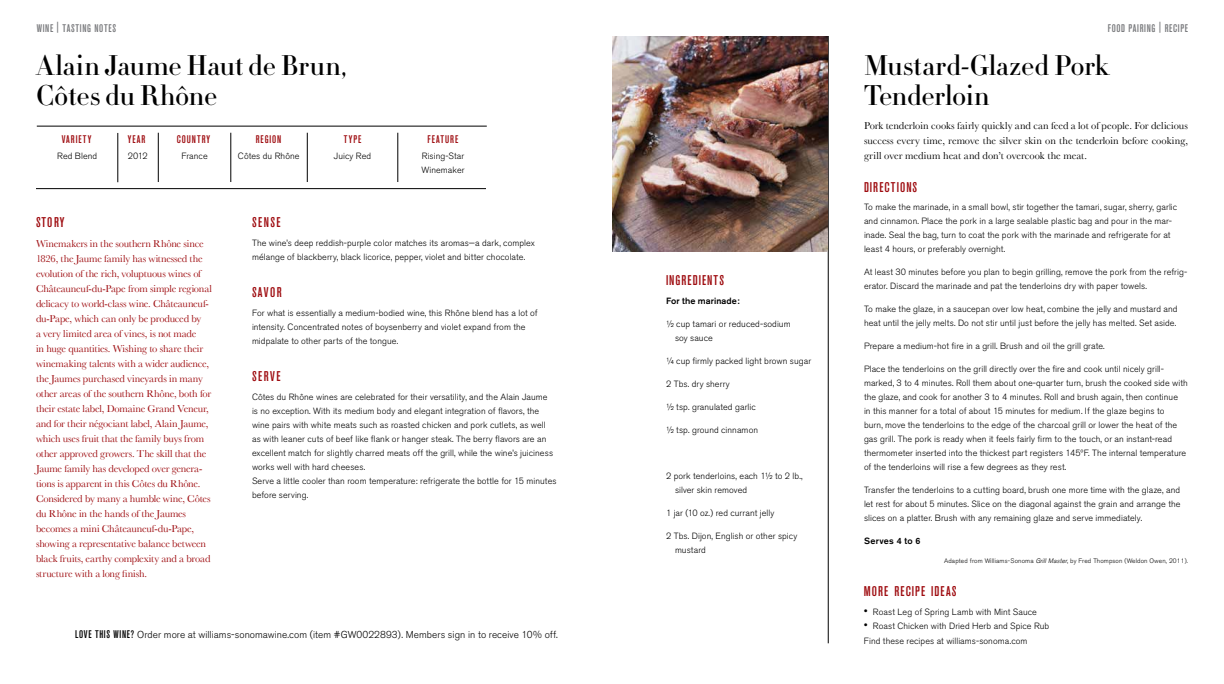
<style>
.page{position:relative;width:1224px;height:684px;background:#fff}
.page>*{position:absolute;margin:0;border:0;box-sizing:border-box;transform-origin:0 0}
.t1{font:28px/30px "Didot HTF M16 Medium";letter-spacing:-.01em;color:#000}
.t2{font:500 condensed 14px "Akzidenz Grotesk BE";letter-spacing:.08em;color:#9e0b0f}
.t3{font:500 condensed 11px "Akzidenz Grotesk BE";letter-spacing:.06em;color:#77787b}
.t4{font:500 condensed 11px "Akzidenz Grotesk BE";letter-spacing:.09em;color:#9e0b0f}
.t5{font:10.5px/15px "Baskerville";letter-spacing:-.015em;color:#9e0b0f}
.t6{font:10.5px/15px "Baskerville";color:#000;text-align:justify}
.t7{font:300 10px "Akzidenz Grotesk BE";letter-spacing:.005em;color:#000}
.t8{font:300 9px/14px "Akzidenz Grotesk BE";letter-spacing:.01em;color:#000}
.t9{font:500 9px "Akzidenz Grotesk BE";letter-spacing:.015em;color:#000}
.t10{font:500 9px "Akzidenz Grotesk BE";letter-spacing:.035em;color:#000}
.t11{font:300 6.5px "Akzidenz Grotesk BE";letter-spacing:.02em;color:#000}
.s1{font-weight:500;font-stretch:condensed;font-size:11px}
.s2{font-family:"Akzidenz Grotesk";font-style:italic}
.s3{font-size:12px}
</style>
<div class="page">
<hr style="left:398px;top:133px;width:1px;height:49px;background:#000">
<hr style="left:118px;top:133px;width:1px;height:49px;background:#000">
<hr style="left:158px;top:133px;width:1px;height:49px;background:#000">
<hr style="left:231px;top:133px;width:1px;height:49px;background:#000">
<hr style="left:307px;top:133px;width:1px;height:49px;background:#000">
<hr style="left:37px;top:126px;width:450px;height:1px;background:#000">
<hr style="left:36px;top:188px;width:450px;height:1px;background:#000">
<hr style="left:828px;top:36px;width:1px;height:607px;background:#000">
<img style="left:612px;top:36px;width:216px;height:216px">
<p class="t3" style="left:37px;top:22px;width:81px">WINE | TASTING NOTES</p>
<h1 class="t1" style="left:36px;top:51px;width:312px">Alain Jaume Haut de Brun,<br>Côtes du Rhône</h1>
<p class="t4" style="left:62px;top:133px;width:31px">VARIETY</p>
<p class="t4" style="left:128px;top:133px;width:19px">YEAR</p>
<p class="t4" style="left:177px;top:133px;width:35px">COUNTRY</p>
<p class="t4" style="left:256px;top:133px;width:27px">REGION</p>
<p class="t4" style="left:344px;top:133px;width:19px">TYPE</p>
<p class="t4" style="left:428px;top:133px;width:32px">FEATURE</p>
<p class="t8" style="left:57px;top:149px;width:42px">Red Blend</p>
<p class="t8" style="left:128px;top:149px;width:22px">2012</p>
<p class="t8" style="left:181px;top:149px;width:28px">France</p>
<p class="t8" style="left:238px;top:149px;width:63px">Côtes du Rhône</p>
<p class="t8" style="left:334px;top:149px;width:39px">Juicy Red</p>
<p class="t8" style="left:421px;top:149px;width:45px">Rising-Star<br>Winemaker</p>
<h2 class="t2" style="left:36px;top:214px;width:30px">STORY</h2>
<p class="t5" style="left:36px;top:235px;width:177px">Winemakers in the southern Rhône since 1826, the Jaume family has witnessed the evolution of the rich, voluptuous wines of Châteauneuf-du-Pape from simple regional delicacy to world-class wine. Châteauneuf&shy;du-Pape, which can only be produced by<br>a very limited area of vines, is not made<br>in huge quantities. Wishing to share their winemaking talents with a wider audience, the Jaumes purchased vineyards in many other areas of the southern Rhône, both for their estate label, Domaine Grand Veneur, and for their négociant label, Alain Jaume, which uses fruit that the family buys from other approved growers. The skill that the Jaume family has developed over genera&shy;tions is apparent in this Côtes du Rhône.<br>Considered by many a humble wine, Côtes du Rhône in the hands of the Jaumes becomes a mini Châteauneuf-du-Pape, showing a representative balance between black fruits, earthy complexity and a broad structure with a long finish.</p>
<h2 class="t2" style="left:252px;top:214px;width:30px">SENSE</h2>
<p class="t8" style="left:252px;top:236px;width:284px">The wine’s deep reddish-purple color matches its aromas—a dark, complex mélange of blackberry, black licorice, pepper, violet and bitter chocolate.</p>
<h2 class="t2" style="left:252px;top:284px;width:31px">SAVOR</h2>
<p class="t8" style="left:252px;top:306px;width:287px">For what is essentially a medium-bodied wine, this Rhône blend has a lot of intensity. Concentrated notes of boysenberry and violet expand from the midpalate to other parts of the tongue.</p>
<h2 class="t2" style="left:252px;top:368px;width:30px">SERVE</h2>
<p class="t8" style="left:252px;top:390px;width:306px">Côtes du Rhône wines are celebrated for their versatility, and the Alain Jaume<br>is no exception. With its medium body and elegant integration of flavors, the wine pairs with white meats such as roasted chicken and pork cutlets, as well as with leaner cuts of beef like flank or hanger steak. The berry flavors are an excellent match for slightly charred meats off the grill, while the wine’s juiciness works well with hard cheeses.<br>Serve a little cooler than room temperature: refrigerate the bottle for 15 minutes before serving.</p>
<p class="t7" style="left:75px;top:629px;width:484px"><span class="s1">LOVE THIS WINE?</span> Order more at williams-sonomawine.com (item #GW0022893). Members sign in to receive 10% off.</p>
<h2 class="t2" style="left:666px;top:272px;width:60px">INGREDIENTS</h2>
<p class="t9" style="left:666px;top:295px;width:75px">For the marinade:</p>
<p class="t8" style="left:675px;top:317px;width:117px;text-indent:-9px">½ cup tamari or reduced-sodium soy sauce</p>
<p class="t8" style="left:666px;top:354px;width:147px">¼ cup firmly packed light brown sugar</p>
<p class="t8" style="left:666px;top:377px;width:65px">2 Tbs. dry sherry</p>
<p class="t8" style="left:666px;top:400px;width:91px">½ tsp. granulated garlic</p>
<p class="t8" style="left:666px;top:423px;width:94px">½ tsp. ground cinnamon</p>
<p class="t8" style="left:675px;top:469px;width:129px;text-indent:-9px">2 pork tenderloins, each 1½ to 2 lb., silver skin removed</p>
<p class="t8" style="left:666px;top:506px;width:110px">1 jar (10 oz.) red currant jelly</p>
<p class="t8" style="left:675px;top:529px;width:124px;text-indent:-9px">2 Tbs. Dijon, English or other spicy mustard</p>
<p class="t3" style="left:1108px;top:22px;width:82px">FOOD PAIRING | RECIPE</p>
<h1 class="t1" style="left:864px;top:51px;width:247px">Mustard-Glazed Pork<br>Tenderloin</h1>
<p class="t6" style="left:864px;top:118px;width:325px">Pork tenderloin cooks fairly quickly and can feed a lot of people. For delicious success every time, remove the silver skin on the tenderloin before cooking, grill over medium heat and don’t overcook the meat.</p>
<h2 class="t2" style="left:864px;top:179px;width:55px">DIRECTIONS</h2>
<p class="t8" style="left:864px;top:200px;width:315px">To make the marinade, in a small bowl, stir together the tamari, sugar, sherry, garlic and cinnamon. Place the pork in a large sealable plastic bag and pour in the mar&shy;inade. Seal the bag, turn to coat the pork with the marinade and refrigerate for at least 4 hours, or preferably overnight.</p>
<p class="t8" style="left:864px;top:265px;width:325px">At least 30 minutes before you plan to begin grilling, remove the pork from the refrig&shy;erator. Discard the marinade and pat the tenderloins dry with paper towels.</p>
<p class="t8" style="left:864px;top:303px;width:315px">To make the glaze, in a saucepan over low heat, combine the jelly and mustard and heat until the jelly melts. Do not stir until just before the jelly has melted. Set aside.</p>
<p class="t8" style="left:864px;top:340px;width:242px">Prepare a medium-hot fire in a grill. Brush and oil the grill grate.</p>
<p class="t8" style="left:864px;top:363px;width:325px">Place the tenderloins on the grill directly over the fire and cook until nicely grill&shy;marked, 3 to 4 minutes. Roll them about one-quarter turn, brush the cooked side with the glaze, and cook for another 3 to 4 minutes. Roll and brush again, then continue<br>in this manner for a total of about 15 minutes for medium. If the glaze begins to<br>burn, move the tenderloins to the edge of the charcoal grill or lower the heat of the gas grill. The pork is ready when it feels fairly firm to the touch, or an instant-read thermometer inserted into the thickest part registers 145ºF. The internal temperature of the tenderloins will rise a few degrees as they rest.</p>
<p class="t8" style="left:864px;top:484px;width:318px;text-align:justify">Transfer the tenderloins to a cutting board, brush one more time with the glaze, and let rest for about 5 minutes. Slice on the diagonal against the grain and arrange the slices on a platter. Brush with any remaining glaze and serve immediately.</p>
<p class="t10" style="left:864px;top:536px;width:58px">Serves 4 to 6</p>
<p class="t11" style="left:944px;top:558px;width:245px">Adapted from Williams-Sonoma <span class="s2">Grill Master</span>, by Fred Thompson (Weldon Owen, 2011).</p>
<h2 class="t2" style="left:864px;top:584px;width:94px">MORE RECIPE IDEAS</h2>
<p class="t8" style="left:864px;top:605px;width:174px"><span class="s3">•</span> Roast Leg of Spring Lamb with Mint Sauce</p>
<p class="t8" style="left:864px;top:619px;width:187px;line-height:14.9px"><span class="s3">•</span> Roast Chicken with Dried Herb and Spice Rub<br>Find these recipes at williams-sonoma.com</p>
</div>
